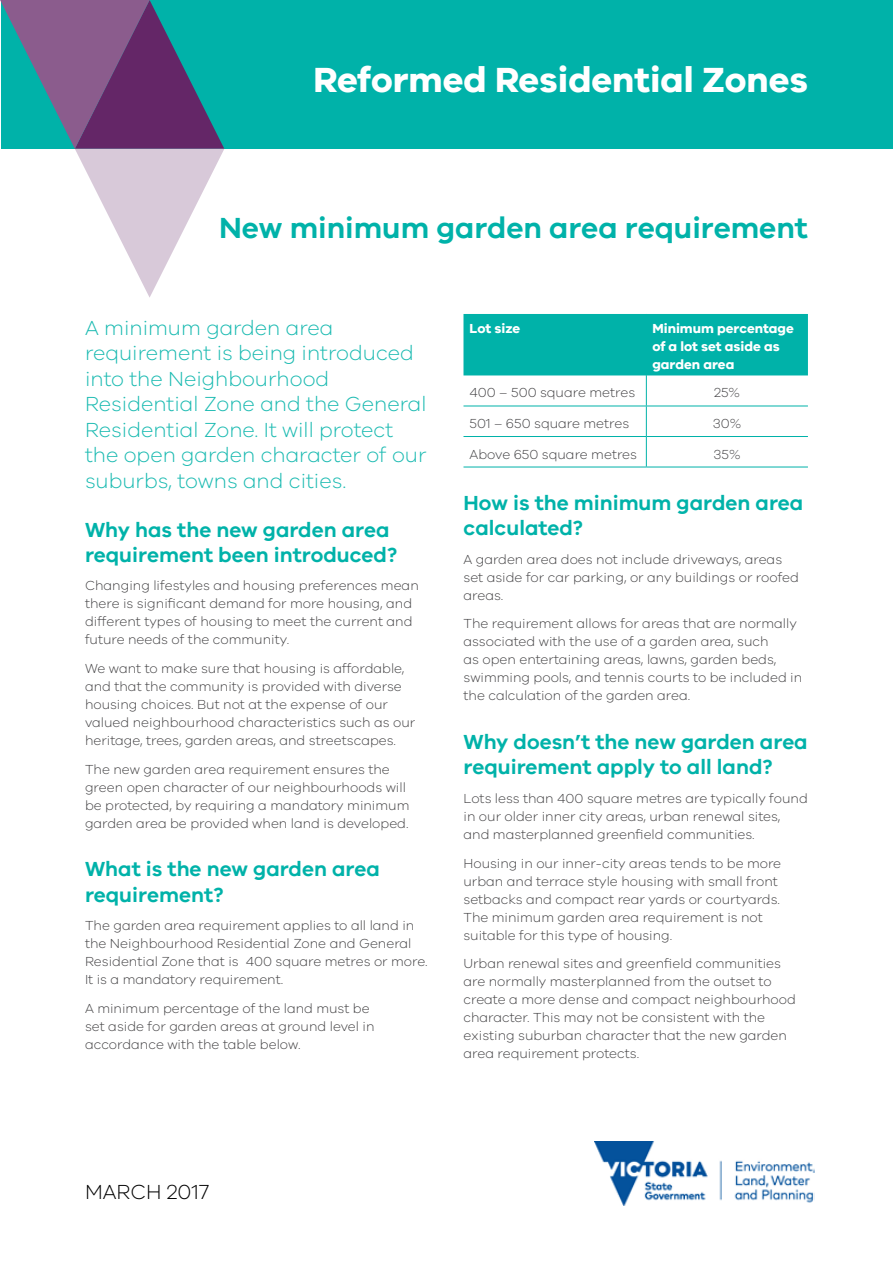
<style>
.page{position:relative;width:893px;height:1263px;background:#fff}
.page>*{position:absolute;margin:0;border:0;box-sizing:border-box;transform-origin:0 0}
.t1{font:700 36px "VIC";color:#fff}
.t2{font:600 30px "VIC";color:#00b2a9}
.t3{font:300 21px/25.5px "VIC";color:#1abab1}
.t4{font:600 21px/25.2px "VIC";color:#00b2a9}
.t5{font:300 21px "VIC";color:#000}
.t6{font:300 13.5px/18px "VIC";color:#414042}
.t7{font:700 13.5px/18px "VIC";color:#fff}
</style>
<div class="page">
<div style="left:2px;top:0;width:891px;height:149px;background:#00b2a9"></div>
<svg style="left:0;top:0;width:224px;height:298px"></svg>
<div style="left:463px;top:314px;width:345px;height:61px;background:#00b2a9"></div>
<hr style="left:646px;top:314px;width:1px;height:61px;background:#00b2a9">
<hr style="left:646px;top:375px;width:1px;height:31px;background:#00b2a9">
<hr style="left:646px;top:406px;width:1px;height:30px;background:#00b2a9">
<hr style="left:646px;top:437px;width:1px;height:30px;background:#00b2a9">
<hr style="left:463px;top:406px;width:183px;height:1px;background:#00b2a9">
<hr style="left:646px;top:406px;width:162px;height:1px;background:#00b2a9">
<hr style="left:463px;top:436px;width:183px;height:1px;background:#00b2a9">
<hr style="left:646px;top:436px;width:162px;height:1px;background:#00b2a9">
<hr style="left:463px;top:467px;width:183px;height:1px;background:#00b2a9">
<hr style="left:646px;top:467px;width:162px;height:1px;background:#00b2a9">
<img style="left:595px;top:1141px;width:220px;height:64px">
<h1 class="t1" style="left:314px;top:58px;width:496px">Reformed Residential Zones</h1>
<h2 class="t2" style="left:219px;top:210px;width:590px">New minimum garden area requirement</h2>
<h3 class="t3" style="left:85px;top:314px;width:343px">A minimum garden area requirement is being introduced into the Neighbourhood<br>Residential Zone and the General<br>Residential Zone. It will protect the open garden character of our suburbs, towns and cities.</h3>
<h3 class="t4" style="left:85px;top:516px;width:314px">Why has the new garden area requirement been introduced?</h3>
<p class="t6" style="left:85px;top:576px;width:335px">Changing lifestyles and housing preferences mean there is significant demand for more housing, and different types of housing to meet the current and future needs of the community.</p>
<p class="t6" style="left:85px;top:659px;width:332px">We want to make sure that housing is affordable, and that the community is provided with diverse housing choices. But not at the expense of our valued neighbourhood characteristics such as our heritage, trees, garden areas, and streetscapes.</p>
<p class="t6" style="left:85px;top:760px;width:326px">The new garden area requirement ensures the green open character of our neighbourhoods will be protected, by requiring a mandatory minimum garden area be provided when land is developed.</p>
<h3 class="t4" style="left:85px;top:856px;width:296px">What is the new garden area requirement?</h3>
<p class="t6" style="left:85px;top:916px;width:344px">The garden area requirement applies to all land in the Neighbourhood Residential Zone and General Residential Zone that is 400 square metres or more.<br>It is a mandatory requirement.</p>
<p class="t6" style="left:85px;top:999px;width:291px">A minimum percentage of the land must be set aside for garden areas at ground level in accordance with the table below.</p>
<p class="t7" style="left:469px;top:319px;width:52px">Lot size</p>
<p class="t7" style="left:652px;top:319px;width:143px">Minimum percentage of a lot set aside as garden area</p>
<p class="t6" style="left:469px;top:383px;width:167px">400 – 500 square metres</p>
<p class="t6" style="left:714px;top:383px;width:27px">25%</p>
<p class="t6" style="left:469px;top:414px;width:161px">501 – 650 square metres</p>
<p class="t6" style="left:713px;top:414px;width:30px">30%</p>
<p class="t6" style="left:469px;top:444px;width:169px">Above 650 square metres</p>
<p class="t6" style="left:714px;top:444px;width:29px">35%</p>
<h3 class="t4" style="left:463px;top:490px;width:341px">How is the minimum garden area calculated?</h3>
<p class="t6" style="left:463px;top:550px;width:337px">A garden area does not include driveways, areas set aside for car parking, or any buildings or roofed areas.</p>
<p class="t6" style="left:463px;top:614px;width:340px">The requirement allows for areas that are normally associated with the use of a garden area, such<br>as open entertaining areas, lawns, garden beds, swimming pools, and tennis courts to be included in the calculation of the garden area.</p>
<h3 class="t4" style="left:463px;top:729px;width:346px">Why doesn’t the new garden area requirement apply to all land?</h3>
<p class="t6" style="left:463px;top:789px;width:346px">Lots less than 400 square metres are typically found in our older inner city areas, urban renewal sites, and masterplanned greenfield communities.</p>
<p class="t6" style="left:463px;top:853px;width:319px">Housing in our inner-city areas tends to be more urban and terrace style housing with small front setbacks and compact rear yards or courtyards.<br>The minimum garden area requirement is not suitable for this type of housing.</p>
<p class="t6" style="left:463px;top:954px;width:334px">Urban renewal sites and greenfield communities are normally masterplanned from the outset to create a more dense and compact neighbourhood character. This may not be consistent with the existing suburban character that the new garden area requirement protects.</p>
<h3 class="t5" style="left:85px;top:1179px;width:126px">MARCH 2017</h3>
</div>
